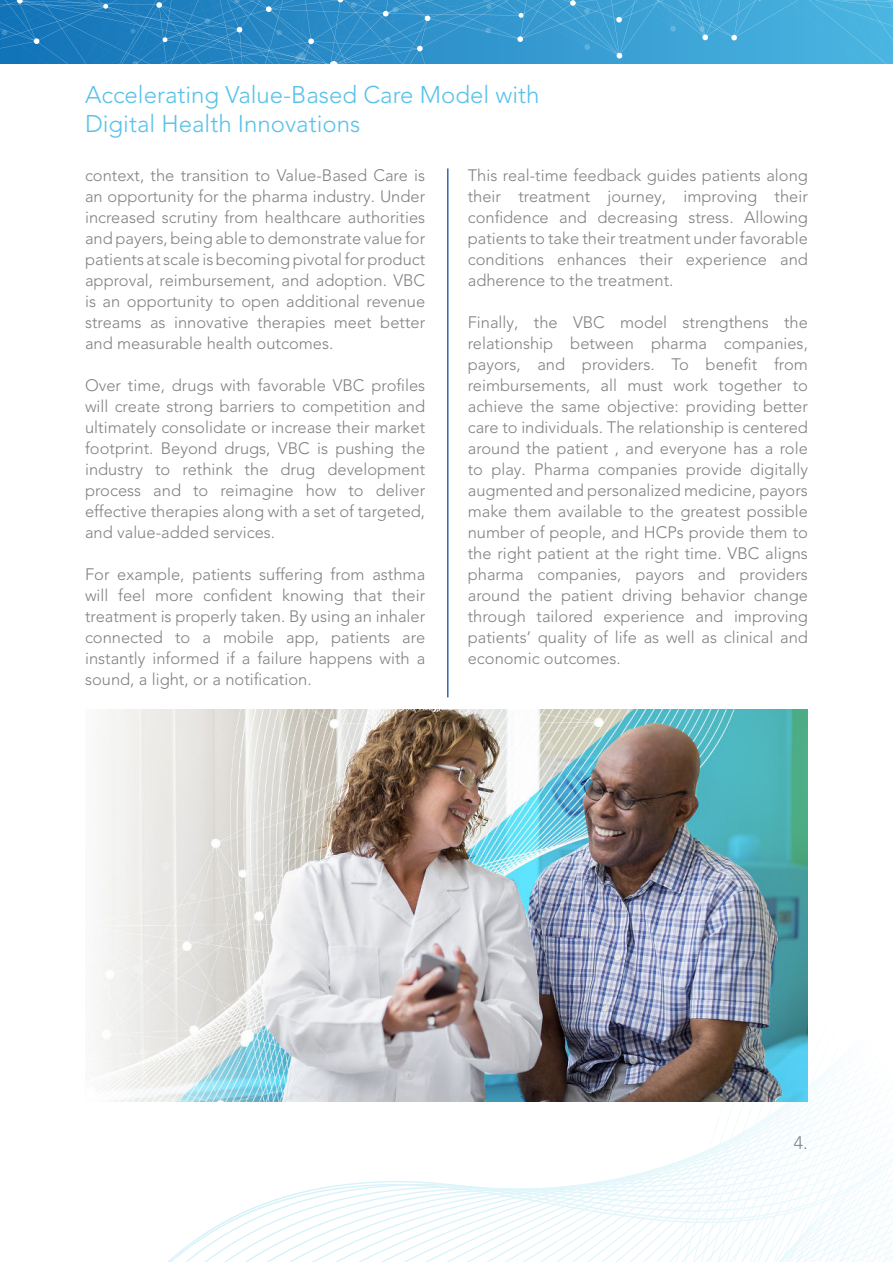
<style>
.page{position:relative;width:893px;height:1263px;background:#fff}
.page>*{position:absolute;margin:0;border:0;box-sizing:border-box;transform-origin:0 0}
.t1{font:300 24px/28.8px "Avenir LT Pro";color:#58c2e9}
.t2{font:300 18px "Avenir LT Pro";color:#808183}
.t3{font:300 16.5px/21px "Avenir LT Pro";color:#808183;text-align:justify}
</style>
<div class="page">
<svg style="left:0;top:0;width:893px;height:63px"></svg>
<svg style="left:114px;top:1076px;width:778px;height:186px"></svg>
<hr style="left:447px;top:168px;width:2px;height:529px;background:#3367ac">
<img style="left:96px;top:709px;width:712px;height:392px">
<h1 class="t1" style="left:85px;top:82px;width:456px">Accelerating Value-Based Care Model with<br>Digital Health Innovations</h1>
<p class="t3" style="left:85px;top:166px;width:342px">context, the transition to Value-Based Care is an opportunity for the pharma industry. Under increased scrutiny from healthcare authorities and payers, being able to demonstrate value for patients at scale is becoming pivotal for product approval, reimbursement, and adoption. VBC is an opportunity to open additional revenue streams as innovative therapies meet better and measurable health outcomes.</p>
<p class="t3" style="left:85px;top:376px;width:342px">Over time, drugs with favorable VBC profiles will create strong barriers to competition and ultimately consolidate or increase their market footprint. Beyond drugs, VBC is pushing the industry to rethink the drug development process and to reimagine how to deliver effective therapies along with a set of targeted, and value-added services.</p>
<p class="t3" style="left:85px;top:565px;width:342px">For example, patients suffering from asthma will feel more confident knowing that their treatment is properly taken. By using an inhaler connected to a mobile app, patients are instantly informed if a failure happens with a sound, a light, or a notification.</p>
<p class="t3" style="left:468px;top:166px;width:342px">This real-time feedback guides patients along their treatment journey, improving their confidence and decreasing stress. Allowing patients to take their treatment under favorable conditions enhances their experience and adherence to the treatment.</p>
<p class="t3" style="left:468px;top:313px;width:342px">Finally, the VBC model strengthens the relationship between pharma companies, payors, and providers. To benefit from reimbursements, all must work together to achieve the same objective: providing better care to individuals. The relationship is centered around the patient , and everyone has a role to play. Pharma companies provide digitally augmented and personalized medicine, payors make them available to the greatest possible number of people, and HCPs provide them to the right patient at the right time. VBC aligns pharma companies, payors and providers around the patient driving behavior change through tailored experience and improving patients’ quality of life as well as clinical and economic outcomes.</p>
<p class="t2" style="left:794px;top:1135px;width:16px">4.</p>
</div>
